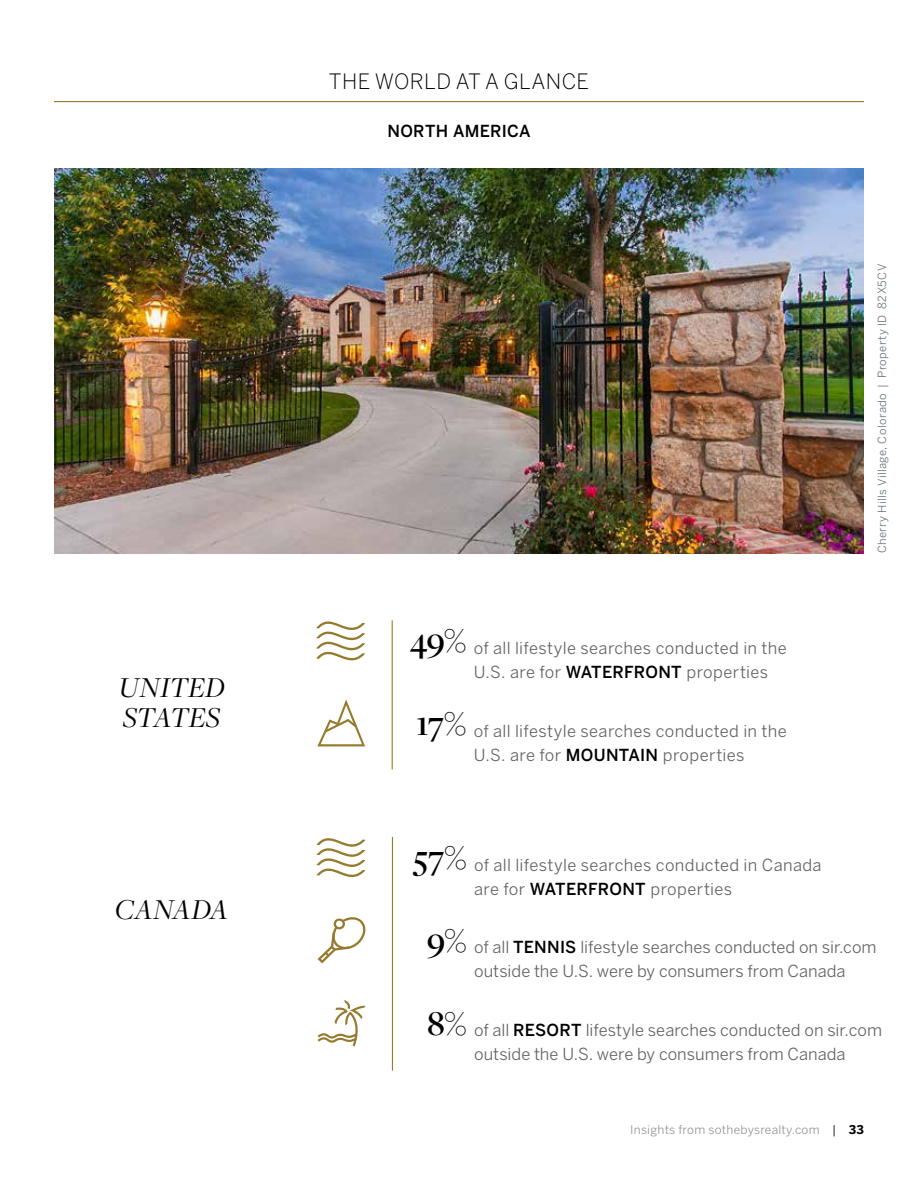
<style>
.page{position:relative;width:918px;height:1188px;background:#fff}
.page>*{position:absolute;margin:0;border:0;box-sizing:border-box;transform-origin:0 0}
.t1{font:italic 30px/30px "Freight Disp Pro";letter-spacing:-.005em;color:#000}
.t2{font:300 21px "Benton Sans";letter-spacing:.02em;color:#000}
.t3{font:16.5px/24px "Benton Sans";letter-spacing:.005em;color:#636466}
.t4{font:500 16.5px "Benton Sans";letter-spacing:.02em;color:#000}
.t5{font:12px "Benton Sans";letter-spacing:.02em;color:#939598}
.t6{font:11.25px "Benton Sans";letter-spacing:.035em;color:#67737a}
.s1{font-family:"Freight Disp Pro";font-weight:600;font-size:36px;color:#000}
.s2{font-weight:500;color:#000}
.s3{color:#000}
.s4{font-weight:700;color:#000}
</style>
<div class="page">
<hr style="left:54px;top:101px;width:810px;height:1px;background:#967a2d">
<img style="left:54px;top:168px;width:810px;height:385px">
<hr style="left:392px;top:620px;width:1px;height:149px;background:#967a2d">
<svg style="left:316px;top:621px;width:49px;height:40px"></svg>
<svg style="left:317px;top:699px;width:48px;height:47px"></svg>
<svg style="left:318px;top:1000px;width:47px;height:46px"></svg>
<svg style="left:318px;top:917px;width:48px;height:46px"></svg>
<hr style="left:392px;top:837px;width:1px;height:234px;background:#967a2d">
<svg style="left:316px;top:838px;width:49px;height:39px"></svg>
<h1 class="t1" style="left:119px;top:672px;width:107px">UNITED<br>STATES</h1>
<h1 class="t1" style="left:115px;top:893px;width:115px">CANADA</h1>
<p class="t2" style="left:329px;top:69px;width:262px">THE WORLD AT A GLANCE</p>
<p class="t4" style="left:387px;top:121px;width:145px">NORTH AMERICA</p>
<p class="t3" style="left:474px;top:636px;width:314px;text-indent:-64px"><span class="s1">49%</span> of all lifestyle searches conducted in the<br>U.S. are for <span class="s2">WATERFRONT</span> properties</p>
<p class="t3" style="left:474px;top:718px;width:314px;text-indent:-58px"><span class="s1">17%</span> of all lifestyle searches conducted in the<br>U.S. are for <span class="s2">MOUNTAIN</span> properties</p>
<p class="t6" style="left:875px;top:553px;width:291px;rotate:-90deg">Cherry Hills Village, Colorado | Property ID 82X5CV</p>
<p class="t3" style="left:474px;top:852px;width:349px;text-indent:-61px"><span class="s1">57%</span> of all lifestyle searches conducted in Canada are for <span class="s2">WATERFRONT</span> properties</p>
<p class="t3" style="left:474px;top:935px;width:404px;text-indent:-47px"><span class="s1">9%</span> of all <span class="s2">TENNIS</span> lifestyle searches conducted on sir.com outside the U.S. were by consumers from Canada</p>
<p class="t3" style="left:474px;top:1018px;width:409px;text-indent:-47px"><span class="s1">8%</span> of all <span class="s2">RESORT</span> lifestyle searches conducted on sir.com outside the U.S. were by consumers from Canada</p>
<p class="t5" style="left:630px;top:1123px;width:235px">Insights from sothebysrealty.com <span class="s3">|</span> <span class="s4">33</span></p>
</div>
